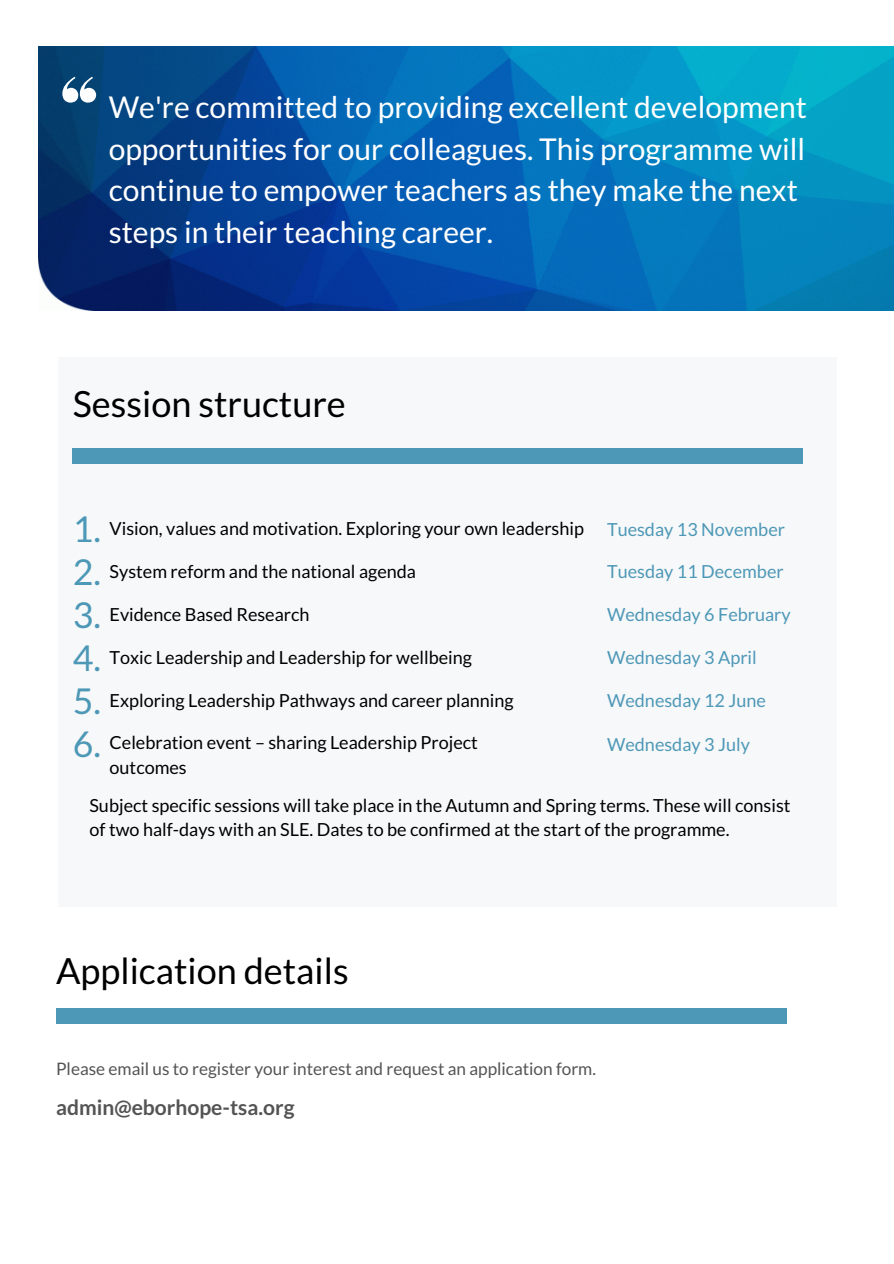
<style>
.page{position:relative;width:894px;height:1264px;background:#fff}
.page>*{position:absolute;margin:0;border:0;box-sizing:border-box;transform-origin:0 0}
.t1{font:36px "Lato";color:#000}
.t2{font:35.7px/42.9px "Lato";color:#4d98b7;text-align:center}
.t3{font:30px/41.7px "Lato";color:#fff}
.t4{font:700 21px "Lato";color:#545454}
.t5{font:18px/24.9px "Lato";color:#000}
.t6{font:18px "Lato";color:#4d98b7}
.t7{font:17.25px "Lato";color:#545454}
.s1{font-size:35.7px;color:#4d98b7}
</style>
<div class="page">
<div style="left:58px;top:357px;width:778px;height:549px;background:#f7f8f9"></div>
<div style="left:56px;top:1008px;width:730px;height:15px;background:#4d98b7"></div>
<img style="left:39px;top:47px;width:854px;height:263px">
<svg style="left:62px;top:77px;width:34px;height:26px"></svg>
<div style="left:73px;top:448px;width:729px;height:15px;background:#4d98b7"></div>
<h3 class="t3" style="left:109px;top:85px;width:699px">We're committed to providing excellent development opportunities for our colleagues. This programme will continue to empower teachers as they make the next steps in their teaching career.</h3>
<h1 class="t1" style="left:73px;top:382px;width:274px">Session structure</h1>
<p class="t5" style="left:73px;top:516px;width:512px"><span class="s1">1</span> Vision, values and motivation. Exploring your own leadership</p>
<p class="t6" style="left:607px;top:518px;width:179px">Tuesday 13 November</p>
<h2 class="t2" style="left:93px;top:506px;width:9px">.</h2>
<p class="t5" style="left:73px;top:558px;width:344px"><span class="s1">2</span> System reform and the national agenda</p>
<p class="t6" style="left:607px;top:560px;width:178px">Tuesday 11 December</p>
<h2 class="t2" style="left:93px;top:549px;width:9px">.</h2>
<p class="t5" style="left:73px;top:601px;width:238px"><span class="s1">3</span> Evidence Based Research</p>
<p class="t6" style="left:607px;top:603px;width:185px">Wednesday 6 February</p>
<h2 class="t2" style="left:73px;top:592px;width:30px">.<br>4.<br>5.<br>6.</h2>
<p class="t5" style="left:110px;top:644px;width:364px">Toxic Leadership and Leadership for wellbeing</p>
<p class="t5" style="left:110px;top:687px;width:405px">Exploring Leadership Pathways and career planning</p>
<p class="t5" style="left:110px;top:730px;width:369px">Celebration event – sharing Leadership Project outcomes</p>
<p class="t6" style="left:607px;top:646px;width:151px">Wednesday 3 April</p>
<p class="t6" style="left:607px;top:689px;width:160px">Wednesday 12 June</p>
<p class="t6" style="left:607px;top:733px;width:144px">Wednesday 3 July</p>
<p class="t5" style="left:89px;top:792px;width:702px">Subject specific sessions will take place in the Autumn and Spring terms. These will consist of two half-days with an SLE. Dates to be confirmed at the start of the programme.</p>
<h1 class="t1" style="left:56px;top:948px;width:294px">Application details</h1>
<p class="t7" style="left:56px;top:1058px;width:541px">Please email us to register your interest and request an application form.</p>
<p class="t4" style="left:56px;top:1094px;width:240px">admin@eborhope-tsa.org</p>
</div>
